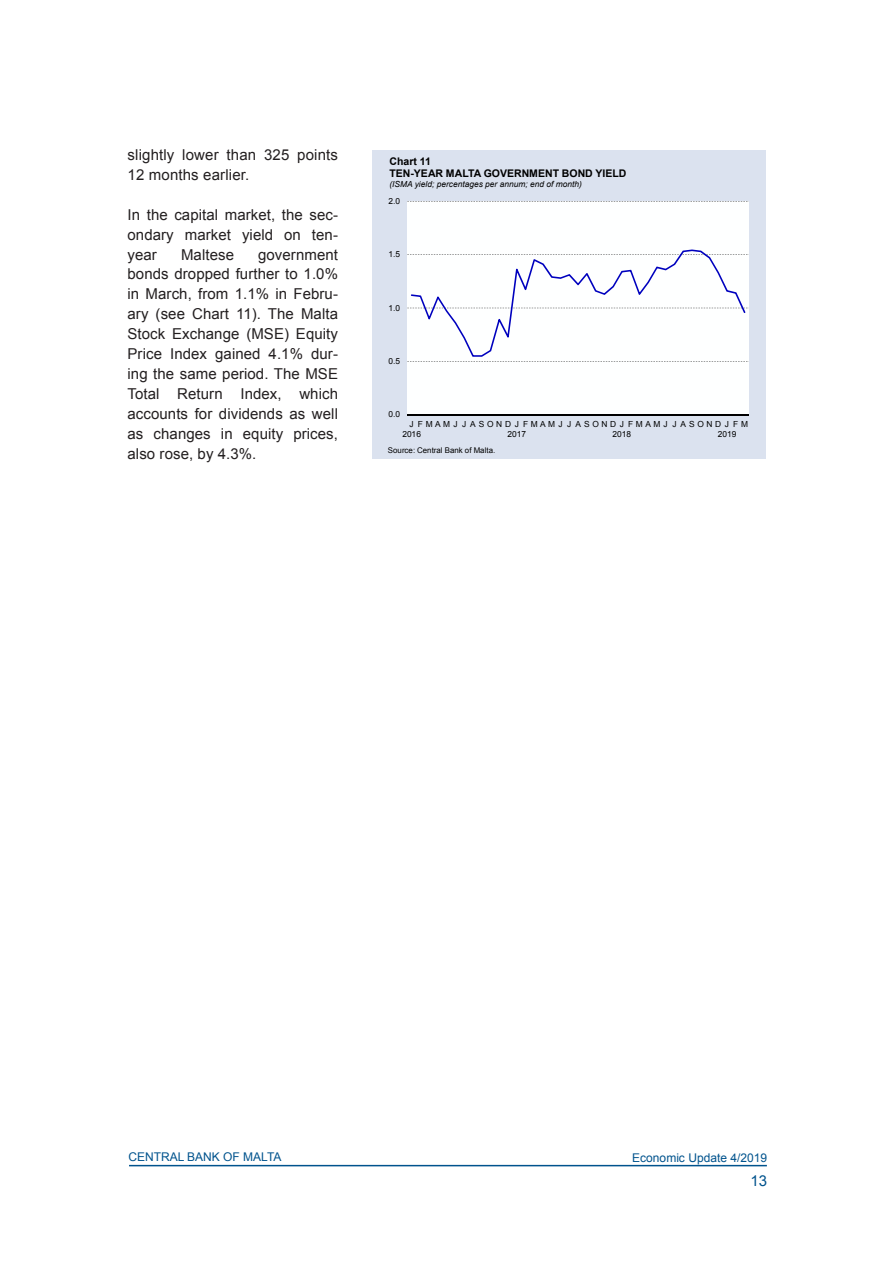
<style>
.page{position:relative;width:893px;height:1263px;background:#fff}
.page>*{position:absolute;margin:0;border:0;box-sizing:border-box;transform-origin:0 0}
.QR_Normal_Text{font:15px/20px "Arial";letter-spacing:.005em;color:#231f20;text-align:justify}
.t1{font:15px "Arial";color:#00538d}
.t2{font:12px "Arial";color:#00538d}
.t3{font:700 10.5px/12.1px "Arial";color:#000}
.t4{font:8.4px/9.6px "Arial";letter-spacing:.295em;color:#000}
.t5{font:italic 8.4px "Arial";color:#000}
.t6{font:7.8px "Arial";letter-spacing:.005em;color:#000}
</style>
<div class="page">
<hr style="left:129px;top:1165px;width:638px;height:1px;background:#00538d">
<div style="left:372px;top:150px;width:393px;height:309px;background:#dbe2ef"></div>
<div style="left:407px;top:201px;width:342px;height:214px;background:#feffff"></div>
<svg style="left:407px;top:201px;width:342px;height:112px"></svg>
<hr style="left:407px;top:414px;width:342px;height:1px;background:#000">
<svg style="left:411px;top:249px;width:334px;height:108px"></svg>
<p class="QR_Normal_Text" style="left:128px;top:145px;width:212px">slightly lower than 325 points<br>12 months earlier.</p>
<p class="QR_Normal_Text" style="left:128px;top:205px;width:212px">In the capital market, the sec&shy;ondary market yield on ten&shy;year</p>
<p class="QR_Normal_Text" style="left:181px;top:244px;width:54px">Maltese</p>
<p class="QR_Normal_Text" style="left:128px;top:244px;width:212px;text-indent:131px">government bonds dropped further to 1.0% in March, from 1.1% in Febru&shy;ary (see Chart 11). The Malta Stock Exchange (MSE) Equity Price Index gained 4.1% dur&shy;ing the same period. The MSE Total Return Index, which accounts for dividends as well as changes in equity prices, also rose, by 4.3%.</p>
<p class="t3" style="left:389px;top:156px;width:239px">Chart 11<br>TEN-YEAR MALTA GOVERNMENT BOND YIELD</p>
<p class="t5" style="left:389px;top:179px;width:194px">(ISMA yield; percentages per annum; end of month)</p>
<p class="t4" style="left:388px;top:196px;width:13px">2.0</p>
<p class="t4" style="left:388px;top:250px;width:13px">1.5</p>
<p class="t4" style="left:388px;top:303px;width:13px">1.0</p>
<p class="t4" style="left:388px;top:356px;width:13px">0.5</p>
<p class="t4" style="left:388px;top:410px;width:13px">0.0</p>
<p class="t4" style="left:507px;top:420px;width:20px;text-indent:-90px">FMAMJ J ASONDJ<br>2017</p>
<p class="t4" style="left:613px;top:420px;width:20px;text-indent:-90px">FMAMJ J ASOND J<br>2018</p>
<p class="t4" style="left:718px;top:420px;width:20px;text-indent:-90px">FMAMJ J ASONDJ<br>2019</p>
<p class="t4" style="left:402px;top:420px;width:20px;text-align:center">J<br>2016</p>
<p class="t4" style="left:733px;top:420px;width:16px">F M</p>
<p class="t6" style="left:388px;top:445px;width:109px">Source: Central Bank of Malta.</p>
<p class="t2" style="left:128px;top:1149px;width:155px">CENTRAL BANK OF MALTA</p>
<p class="t2" style="left:632px;top:1150px;width:136px">Economic Update 4/2019</p>
<p class="t1" style="left:751px;top:1171px;width:18px">13</p>
</div>
